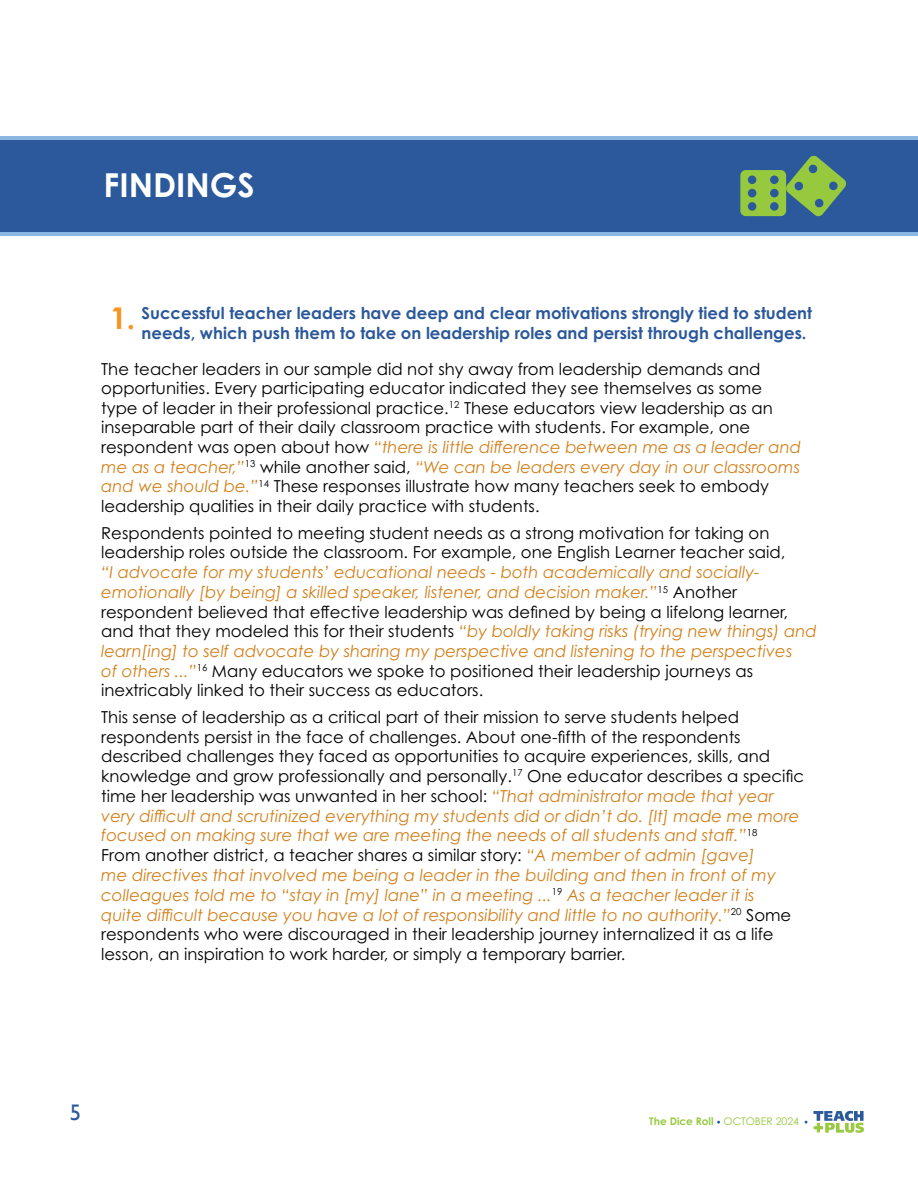
<style>
.page{position:relative;width:918px;height:1188px;background:#fff}
.page>*{position:absolute;margin:0;border:0;box-sizing:border-box;transform-origin:0 0}
.t1{font:700 33px "Century Gothic Pro";color:#fff}
.t2{font:700 30px "Century Gothic Pro";color:#f79521}
.t3{font:22.5px "Gill Sans";color:#2b5a9b}
.t4{font:16.5px/19.6px "Century Gothic Pro";color:#000}
.t5{font:italic 16.5px/19.6px "Century Gothic Pro";color:#d2801b}
.t6{font:700 16.5px/19.8px "Century Gothic Pro";color:#2b589a}
.t7{font:700 10.5px "Century Gothic Pro";color:#98c940}
.s1{font-style:italic;color:#d2801b}
.s2{font-style:normal;color:#000}
.s3{font-weight:400}
</style>
<div class="page">
<svg style="left:813px;top:1111px;width:51px;height:22px"></svg>
<div style="left:0;top:137px;width:918px;height:96px;background:#2b599b"></div>
<hr style="left:0;top:233px;width:918px;height:3px;background:#8bb6e1">
<hr style="left:0;top:136px;width:918px;height:3px;background:#8bb6e1">
<div style="left:740px;top:170px;width:46px;height:46px;background:#97c93f;border-radius:5px"></div>
<div style="left:748px;top:175px;width:8px;height:9px;background:#2b599b;border-radius:50%"></div>
<div style="left:748px;top:189px;width:8px;height:8px;background:#2b599b;border-radius:50%"></div>
<div style="left:748px;top:202px;width:8px;height:9px;background:#2b599b;border-radius:50%"></div>
<div style="left:770px;top:175px;width:9px;height:9px;background:#2b599b;border-radius:50%"></div>
<div style="left:770px;top:189px;width:9px;height:8px;background:#2b599b;border-radius:50%"></div>
<div style="left:770px;top:202px;width:9px;height:9px;background:#2b599b;border-radius:50%"></div>
<svg style="left:785px;top:155px;width:61px;height:62px"></svg>
<h1 class="t1" style="left:104px;top:164px;width:153px">FINDINGS</h1>
<p class="t6" style="left:142px;top:303px;width:672px">Successful teacher leaders have deep and clear motivations strongly tied to student needs, which push them to take on leadership roles and persist through challenges.</p>
<h2 class="t2" style="left:110px;top:300px;width:27px">1.</h2>
<p class="t4" style="left:101px;top:359px;width:701px">The teacher leaders in our sample did not shy away from leadership demands and opportunities. Every participating educator indicated they see themselves as some type of leader in their professional practice.<sup>12</sup> These educators view leadership as an inseparable part of their daily classroom practice with students. For example, one respondent was open about how <span class="s1">“there is little difference between me as a leader and me as a teacher,”</span><sup>13</sup> while another said, <span class="s1">“We can be leaders every day in our classrooms and we should be.”</span><sup>14</sup> These responses illustrate how many teachers seek to embody leadership qualities in their daily practice with students.</p>
<p class="t4" style="left:101px;top:523px;width:686px">Respondents pointed to meeting student needs as a strong motivation for taking on leadership roles outside the classroom. For example, one English Learner teacher said,</p>
<p class="t5" style="left:101px;top:562px;width:717px">“I advocate for my students’ educational needs - both academically and socially&shy;emotionally [by being] a skilled speaker, listener, and decision maker.”<sup>15</sup> <span class="s2">Another respondent believed that effective leadership was defined by being a lifelong learner, and that they modeled this for their students</span> “by boldly taking risks (trying new things) and learn[ing] to self advocate by sharing my perspective and listening to the perspectives<br>of others ...”<sup>16</sup> <span class="s2">Many educators we spoke to positioned their leadership journeys as inextricably linked to their success as educators.</span></p>
<p class="t4" style="left:101px;top:708px;width:704px">This sense of leadership as a critical part of their mission to serve students helped respondents persist in the face of challenges. About one-fifth of the respondents described challenges they faced as opportunities to acquire experiences, skills, and knowledge and grow professionally and personally.<sup>17</sup> One educator describes a specific time her leadership was unwanted in her school: <span class="s1">“That administrator made that year very difficult and scrutinized everything my students did or didn’t do. [It] made me more focused on making sure that we are meeting the needs of all students and staff.”</span><sup>18<br></sup>From another district, a teacher shares a similar story: <span class="s1">“A member of admin [gave]<br>me directives that involved me being a leader in the building and then in front of my colleagues told me to “stay in [my] lane” in a meeting ...</span><sup>19</sup> <span class="s1">As a teacher leader it is<br>quite difficult because you have a lot of responsibility and little to no authority.”</span><sup>20</sup> Some respondents who were discouraged in their leadership journey internalized it as a life lesson, an inspiration to work harder, or simply a temporary barrier.</p>
<h3 class="t3" style="left:70px;top:1099px;width:13px">5</h3>
<p class="t7" style="left:649px;top:1115px;width:151px">The Dice Roll <span class="s3">OCTOBER 2024</span></p>
</div>
